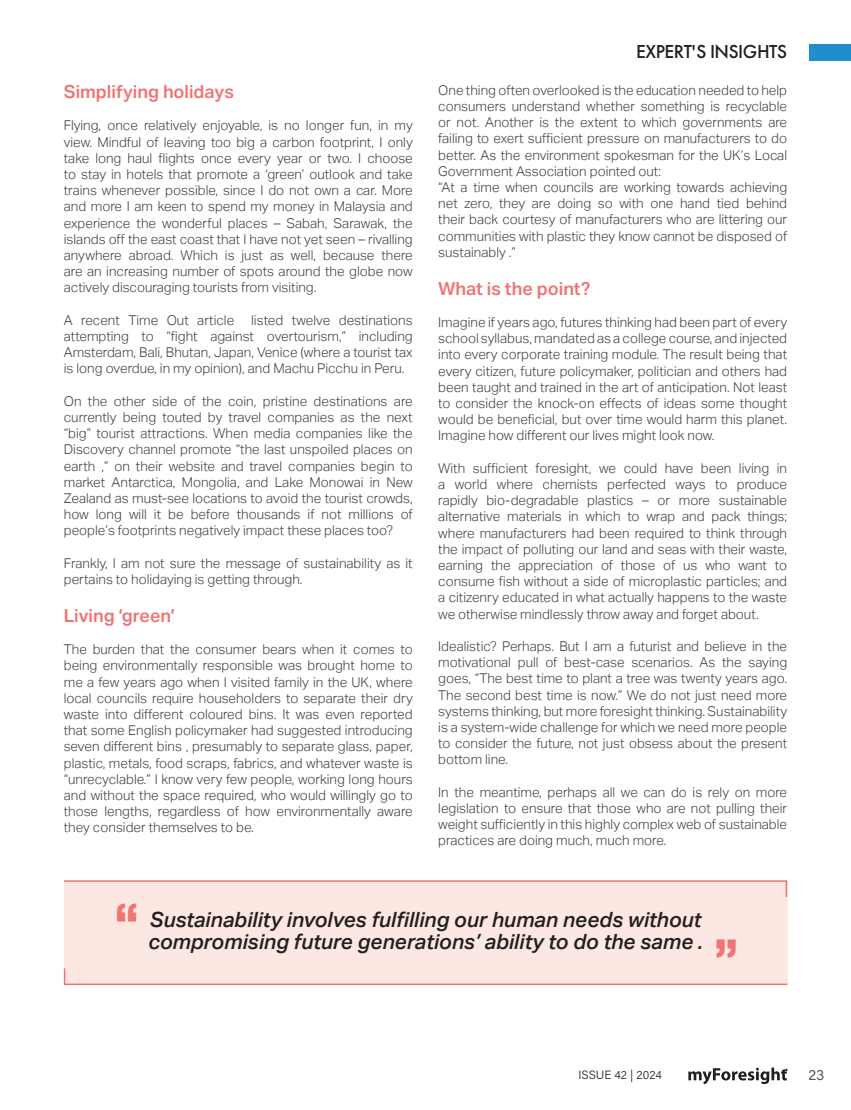
<style>
.page{position:relative;width:851px;height:1110px;background:#fff}
.page>*{position:absolute;margin:0;border:0;box-sizing:border-box;transform-origin:0 0}
.t1{font:900 condensed 48px "Helvetica Neue";color:#ee7574}
.quote{font:italic 500 21px/22.5px "Aktiv Grotesk";color:#231f20}
.t2{font:500 19.5px "Futura PT";letter-spacing:-.025em;color:#231f20}
.t3{font:600 18px "Aktiv Grotesk";color:#ee7574}
.t4{font:15px "Acumin Pro";color:#57585a}
.Paragraph_Style_1{font:300 13.5px/16.2px "Aktiv Grotesk";color:#3e3e3f;text-align:justify}
.t5{font:300 12px "Acumin Pro";color:#231f20}
</style>
<div class="page">
<div style="left:64px;top:880px;width:723px;height:105px;background:#fce7e2"></div>
<svg style="left:63px;top:880px;width:724px;height:17px"></svg>
<svg style="left:63px;top:967px;width:725px;height:19px"></svg>
<div style="left:809px;top:44px;width:41px;height:16px;background:#208ece"></div>
<svg style="left:688px;top:1067px;width:99px;height:17px"></svg>
<p class="t3" style="left:64px;top:81px;width:172px">Simplifying holidays</p>
<p class="Paragraph_Style_1" style="left:64px;top:118px;width:350px">Flying, once relatively enjoyable, is no longer fun, in my view. Mindful of leaving too big a carbon footprint, I only take long haul flights once every year or two. I choose to stay in hotels that promote a ‘green’ outlook and take trains whenever possible, since I do not own a car. More and more I am keen to spend my money in Malaysia and experience the wonderful places – Sabah, Sarawak, the islands off the east coast that I have not yet seen – rivalling anywhere abroad. Which is just as well, because there are an increasing number of spots around the globe now actively discouraging tourists from visiting.</p>
<p class="Paragraph_Style_1" style="left:64px;top:312px;width:172px">A recent Time Out article</p>
<p class="Paragraph_Style_1" style="left:64px;top:312px;width:350px;text-indent:187px">listed twelve destinations attempting to “fight against overtourism,” including Amsterdam, Bali, Bhutan, Japan, Venice (where a tourist tax is long overdue, in my opinion), and Machu Picchu in Peru.</p>
<p class="Paragraph_Style_1" style="left:64px;top:393px;width:350px">On the other side of the coin, pristine destinations are currently being touted by travel companies as the next “big” tourist attractions. When media companies like the Discovery channel promote “the last unspoiled places on earth ,” on their website and travel companies begin to market Antarctica, Mongolia, and Lake Monowai in New Zealand as must-see locations to avoid the tourist crowds, how long will it be before thousands if not millions of people’s footprints negatively impact these places too?</p>
<p class="Paragraph_Style_1" style="left:64px;top:555px;width:350px">Frankly, I am not sure the message of sustainability as it pertains to holidaying is getting through.</p>
<p class="t3" style="left:64px;top:605px;width:113px">Living ‘green’</p>
<p class="Paragraph_Style_1" style="left:64px;top:641px;width:350px">The burden that the consumer bears when it comes to being environmentally responsible was brought home to me a few years ago when I visited family in the UK, where local councils require householders to separate their dry waste into different coloured bins. It was even reported that some English policymaker had suggested introducing seven different bins , presumably to separate glass, paper, plastic, metals, food scraps, fabrics, and whatever waste is “unrecyclable.” I know very few people, working long hours and without the space required, who would willingly go to those lengths, regardless of how environmentally aware they consider themselves to be.</p>
<h3 class="t2" style="left:636px;top:40px;width:152px">EXPERT'S INSIGHTS</h3>
<p class="Paragraph_Style_1" style="left:438px;top:82px;width:350px">One thing often overlooked is the education needed to help consumers understand whether something is recyclable or not. Another is the extent to which governments are failing to exert sufficient pressure on manufacturers to do better. As the environment spokesman for the UK’s Local Government Association pointed out:</p>
<p class="Paragraph_Style_1" style="left:438px;top:179px;width:350px">“At a time when councils are working towards achieving net zero, they are doing so with one hand tied behind their back courtesy of manufacturers who are littering our communities with plastic they know cannot be disposed of sustainably .”</p>
<p class="t3" style="left:438px;top:278px;width:154px">What is the point?</p>
<p class="Paragraph_Style_1" style="left:438px;top:314px;width:350px">Imagine if years ago, futures thinking had been part of every school syllabus, mandated as a college course, and injected into every corporate training module. The result being that every citizen, future policymaker, politician and others had been taught and trained in the art of anticipation. Not least to consider the knock-on effects of ideas some thought would be beneficial, but over time would harm this planet.<br>Imagine how different our lives might look now.</p>
<p class="Paragraph_Style_1" style="left:438px;top:460px;width:350px">With sufficient foresight, we could have been living in a world where chemists perfected ways to produce rapidly bio-degradable plastics – or more sustainable alternative materials in which to wrap and pack things; where manufacturers had been required to think through the impact of polluting our land and seas with their waste, earning the appreciation of those of us who want to consume fish without a side of microplastic particles; and a citizenry educated in what actually happens to the waste we otherwise mindlessly throw away and forget about.</p>
<p class="Paragraph_Style_1" style="left:438px;top:638px;width:350px">Idealistic? Perhaps. But I am a futurist and believe in the motivational pull of best-case scenarios. As the saying goes, “The best time to plant a tree was twenty years ago.<br>The second best time is now.” We do not just need more systems thinking, but more foresight thinking. Sustainability is a system-wide challenge for which we need more people to consider the future, not just obsess about the present bottom line.</p>
<p class="Paragraph_Style_1" style="left:438px;top:784px;width:350px">In the meantime, perhaps all we can do is rely on more legislation to ensure that those who are not pulling their weight sufficiently in this highly complex web of sustainable practices are doing much, much more.</p>
<p class="t1" style="left:115px;top:881px;width:25px">“</p>
<p class="quote" style="left:148px;top:908px;width:556px">Sustainability involves fulfilling our human needs without compromising future generations’ ability to do the same .</p>
<p class="t1" style="left:737px;top:979px;width:25px;rotate:-180deg">“</p>
<p class="t5" style="left:578px;top:1067px;width:85px">ISSUE 42 | 2024</p>
<p class="t4" style="left:808px;top:1064px;width:18px">23</p>
</div>
